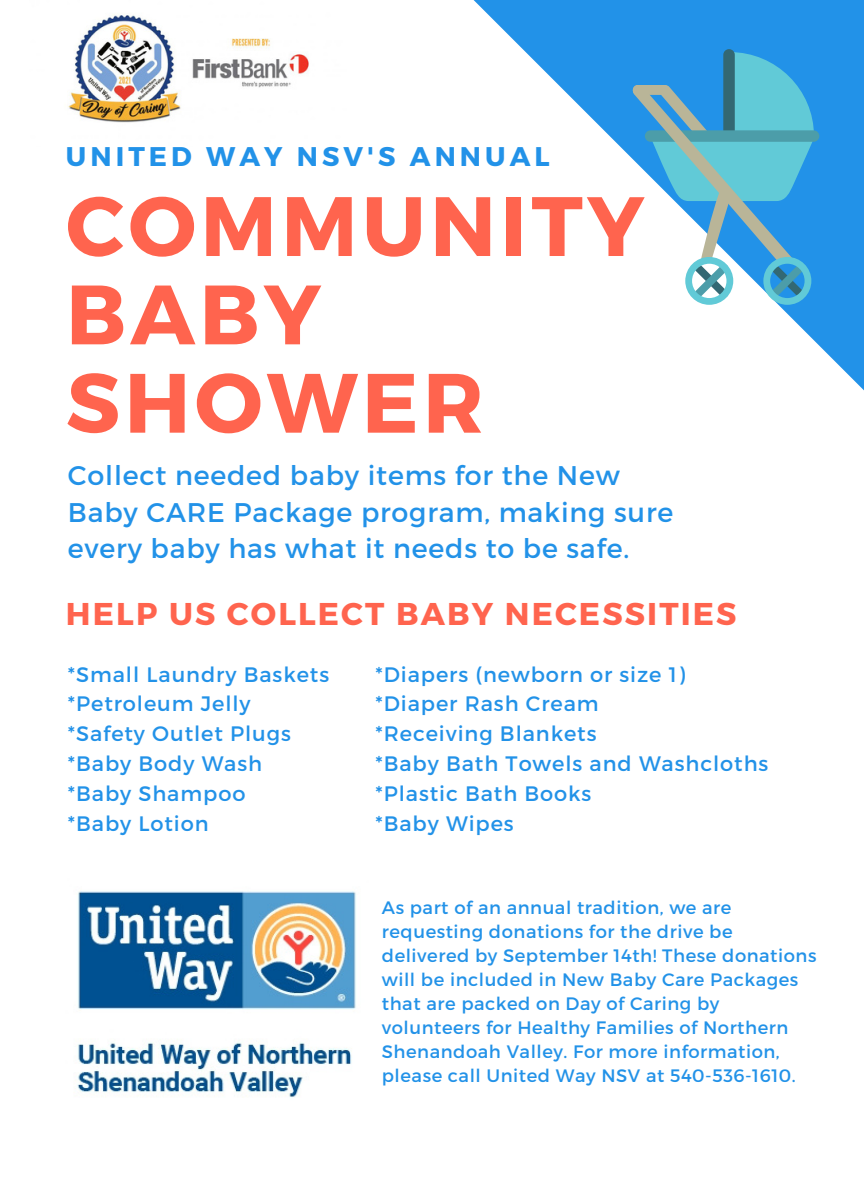
<style>
.page{position:relative;width:864px;height:1188px;background:#fff}
.page>*{position:absolute;margin:0;border:0;box-sizing:border-box;transform-origin:0 0}
.t1{font:700 84px/88.3px "Montserrat";letter-spacing:.05em;color:#ff644e}
.t2{font:700 31.5px "Montserrat";letter-spacing:.07em;color:#ff644e}
.t3{font:27px/36.2px "Montserrat";letter-spacing:.03em;color:#2292e8}
.t4{font:700 27px "Montserrat";letter-spacing:.15em;color:#2292e8}
.t5{font:20.85px "Montserrat";letter-spacing:.045em;color:#2292e8}
.t6{font:18px/24.2px "Montserrat";letter-spacing:.03em;color:#2292e8}
</style>
<div class="page">
<svg style="left:473px;top:0;width:391px;height:391px"></svg>
<div style="left:645px;top:130px;width:174px;height:12px;background:#4c9da9;border-radius:6px"></div>
<svg style="left:632px;top:49px;width:182px;height:256px"></svg>
<img style="left:77px;top:891px;width:279px;height:207px">
<img style="left:67px;top:14px;width:242px;height:109px">
<p class="t4" style="left:66px;top:139px;width:485px">UNITED WAY NSV'S ANNUAL</p>
<p class="t1" style="left:66px;top:178px;width:580px">COMMUNITY<br>BABY<br>SHOWER</p>
<p class="t3" style="left:68px;top:456px;width:607px">Collect needed baby items for the New<br>Baby CARE Package program, making sure every baby has what it needs to be safe.</p>
<p class="t2" style="left:66px;top:593px;width:672px">HELP US COLLECT BABY NECESSITIES</p>
<p class="t5" style="left:68px;top:661px;width:263px">*Small Laundry Baskets</p>
<p class="t5" style="left:68px;top:691px;width:184px">*Petroleum Jelly</p>
<p class="t5" style="left:68px;top:720px;width:225px">*Safety Outlet Plugs</p>
<p class="t5" style="left:68px;top:750px;width:196px">*Baby Body Wash</p>
<p class="t5" style="left:68px;top:780px;width:179px">*Baby Shampoo</p>
<p class="t5" style="left:68px;top:810px;width:142px">*Baby Lotion</p>
<p class="t5" style="left:376px;top:661px;width:311px">*Diapers (newborn or size 1)</p>
<p class="t5" style="left:376px;top:691px;width:225px">*Diaper Rash Cream</p>
<p class="t5" style="left:376px;top:720px;width:222px">*Receiving Blankets</p>
<p class="t5" style="left:376px;top:750px;width:394px">*Baby Bath Towels and Washcloths</p>
<p class="t5" style="left:376px;top:780px;width:217px">*Plastic Bath Books</p>
<p class="t5" style="left:376px;top:810px;width:140px">*Baby Wipes</p>
<p class="t6" style="left:382px;top:894px;width:436px">As part of an annual tradition, we are requesting donations for the drive be delivered by September 14th! These donations will be included in New Baby Care Packages that are packed on Day of Caring by volunteers for Healthy Families of Northern Shenandoah Valley. For more information, please call United Way NSV at 540-536-1610.</p>
</div>
